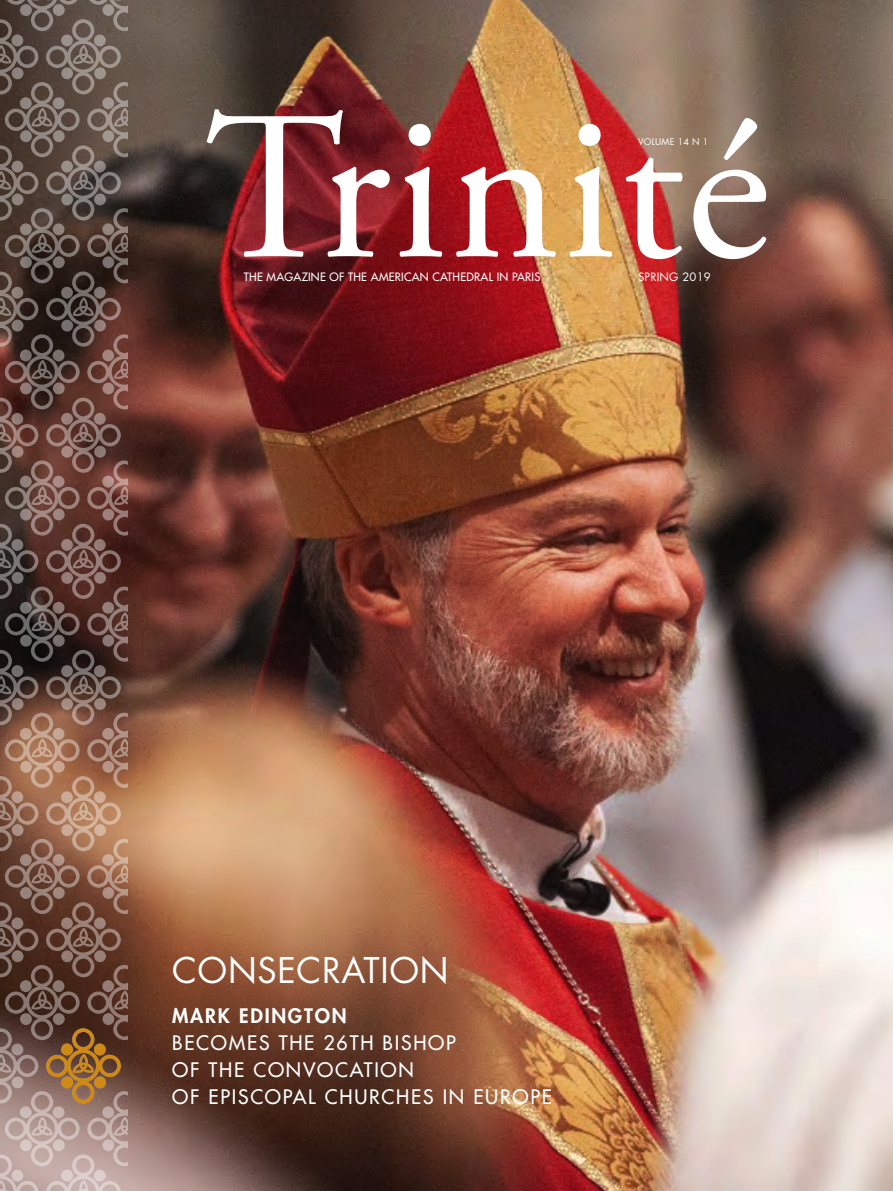
<style>
.page{position:relative;width:893px;height:1191px;background:#fff}
.page>*{position:absolute;margin:0;border:0;box-sizing:border-box;transform-origin:0 0}
.t1{font:34.5px "Futura";letter-spacing:.02em;color:#fff}
.t2{font:19.5px/27px "Futura";letter-spacing:.09em;color:#fff}
.t3{font:11.25px "Futura LT";letter-spacing:.02em;color:#fff}
.t4{font:11.25px "Futura";letter-spacing:.02em;color:#fff}
.t5{font:9px "Futura";letter-spacing:.02em;color:#fff}
.s1{font-weight:800}
</style>
<div class="page">
<img style="left:127px;top:0;width:766px;height:1191px">
<svg style="left:207px;top:109px;width:183px;height:148px"></svg>
<svg style="left:399px;top:124px;width:44px;height:133px"></svg>
<svg style="left:456px;top:167px;width:100px;height:90px"></svg>
<svg style="left:569px;top:124px;width:44px;height:133px"></svg>
<svg style="left:626px;top:158px;width:57px;height:101px"></svg>
<svg style="left:693px;top:118px;width:73px;height:141px"></svg>
<svg style="left:0;top:0;width:127px;height:1191px;background:#73584d"></svg>
<p class="t3" style="left:244px;top:270px;width:298px">THE MAGAZINE OF THE AMERICAN CATHEDRAL IN PARIS</p>
<p class="t5" style="left:638px;top:136px;width:72px">VOLUME 14 N 1</p>
<p class="t4" style="left:638px;top:269px;width:74px">SPRING 2019</p>
<p class="t1" style="left:172px;top:946px;width:278px">CONSECRATION</p>
<p class="t2" style="left:172px;top:1001px;width:381px"><span class="s1">MARK EDINGTON<br></span>BECOMES THE 26TH BISHOP<br>OF THE CONVOCATION<br>OF EPISCOPAL CHURCHES IN EUROPE</p>
</div>
